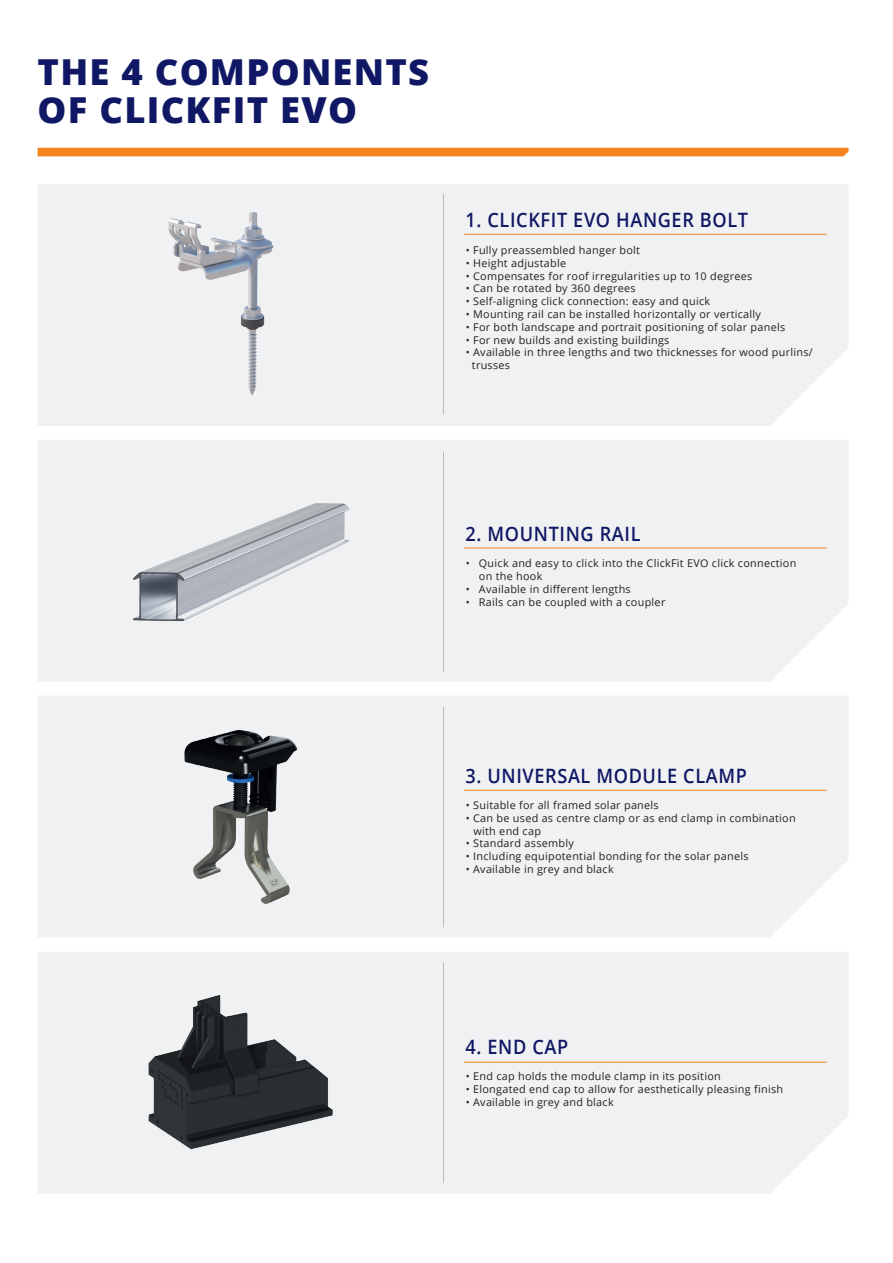
<style>
.page{position:relative;width:893px;height:1263px;background:#fff}
.page>*{position:absolute;margin:0;border:0;box-sizing:border-box;transform-origin:0 0}
.t1{font:800 35.85px/38.1px "Open Sans";letter-spacing:.035em;color:#101865}
.t2{font:600 19.8px "Open Sans";letter-spacing:.035em;color:#101865;scale:.91 1}
.t3{font:10.65px/12.8px "Open Sans";letter-spacing:.025em;color:#231f20}
</style>
<div class="page">
<div style="left:38px;top:184px;width:810px;height:242px;background:#f0f1f2"></div>
<div style="left:38px;top:148px;width:810px;height:8px;background:#f58420"></div>
<hr style="left:464px;top:234px;width:363px;height:1px;background:#f58420">
<div style="left:39px;top:194px;width:406px;height:221px;background:#f0f1f2"></div>
<div style="left:38px;top:952px;width:810px;height:241px;background:#f0f1f2"></div>
<div style="left:38px;top:696px;width:810px;height:241px;background:#f0f1f2"></div>
<div style="left:38px;top:440px;width:810px;height:242px;background:#f0f1f2"></div>
<hr style="left:464px;top:548px;width:363px;height:1px;background:#f58420">
<hr style="left:443px;top:452px;width:1px;height:220px;background:#57585a">
<img style="left:127px;top:499px;width:227px;height:126px">
<hr style="left:443px;top:707px;width:1px;height:220px;background:#57585a">
<img style="left:181px;top:728px;width:119px;height:177px">
<hr style="left:443px;top:963px;width:1px;height:220px;background:#57585a">
<img style="left:143px;top:992px;width:195px;height:159px">
<hr style="left:464px;top:790px;width:363px;height:1px;background:#f58420">
<hr style="left:464px;top:1062px;width:363px;height:1px;background:#f58420">
<h1 class="t1" style="left:38px;top:51px;width:393px">THE 4 COMPONENTS<br>OF CLICKFIT EVO</h1>
<h2 class="t2" style="left:466px;top:206px;width:312px">1. CLICKFIT EVO HANGER BOLT</h2>
<p class="t3" style="left:466px;top:243px;width:176px">• Fully preassembled hanger bolt</p>
<p class="t3" style="left:466px;top:256px;width:102px">• Height adjustable</p>
<p class="t3" style="left:466px;top:269px;width:288px">• Compensates for roof irregularities up to 10 degrees</p>
<p class="t3" style="left:466px;top:282px;width:171px">• Can be rotated by 360 degrees</p>
<p class="t3" style="left:466px;top:295px;width:246px">• Self-aligning click connection: easy and quick</p>
<p class="t3" style="left:466px;top:307px;width:297px">• Mounting rail can be installed horizontally or vertically</p>
<p class="t3" style="left:466px;top:320px;width:321px">• For both landscape and portrait positioning of solar panels</p>
<p class="t3" style="left:466px;top:333px;width:205px">• For new builds and existing buildings</p>
<p class="t3" style="left:472px;top:346px;width:342px;text-indent:-6px">• Available in three lengths and two thicknesses for wood purlins/ trusses</p>
<h2 class="t2" style="left:466px;top:520px;width:194px">2. MOUNTING RAIL</h2>
<p class="t3" style="left:479px;top:557px;width:319px;text-indent:-13px">• Quick and easy to click into the ClickFit EVO click connection on the hook</p>
<p class="t3" style="left:466px;top:582px;width:167px">• Available in different lengths</p>
<p class="t3" style="left:466px;top:595px;width:201px">• Rails can be coupled with a coupler</p>
<h2 class="t2" style="left:466px;top:762px;width:311px">3. UNIVERSAL MODULE CLAMP</h2>
<p class="t3" style="left:466px;top:798px;width:195px">• Suitable for all framed solar panels</p>
<p class="t3" style="left:473px;top:811px;width:324px;text-indent:-8px">• Can be used as centre clamp or as end clamp in combination with end cap</p>
<p class="t3" style="left:466px;top:837px;width:110px">• Standard assembly</p>
<p class="t3" style="left:466px;top:850px;width:284px">• Including equipotential bonding for the solar panels</p>
<p class="t3" style="left:466px;top:862px;width:149px">• Available in grey and black</p>
<h2 class="t2" style="left:466px;top:1033px;width:114px">4. END CAP</h2>
<p class="t3" style="left:466px;top:1069px;width:257px">• End cap holds the module clamp in its position</p>
<p class="t3" style="left:466px;top:1082px;width:319px">• Elongated end cap to allow for aesthetically pleasing finish</p>
<p class="t3" style="left:466px;top:1095px;width:149px">• Available in grey and black</p>
</div>
